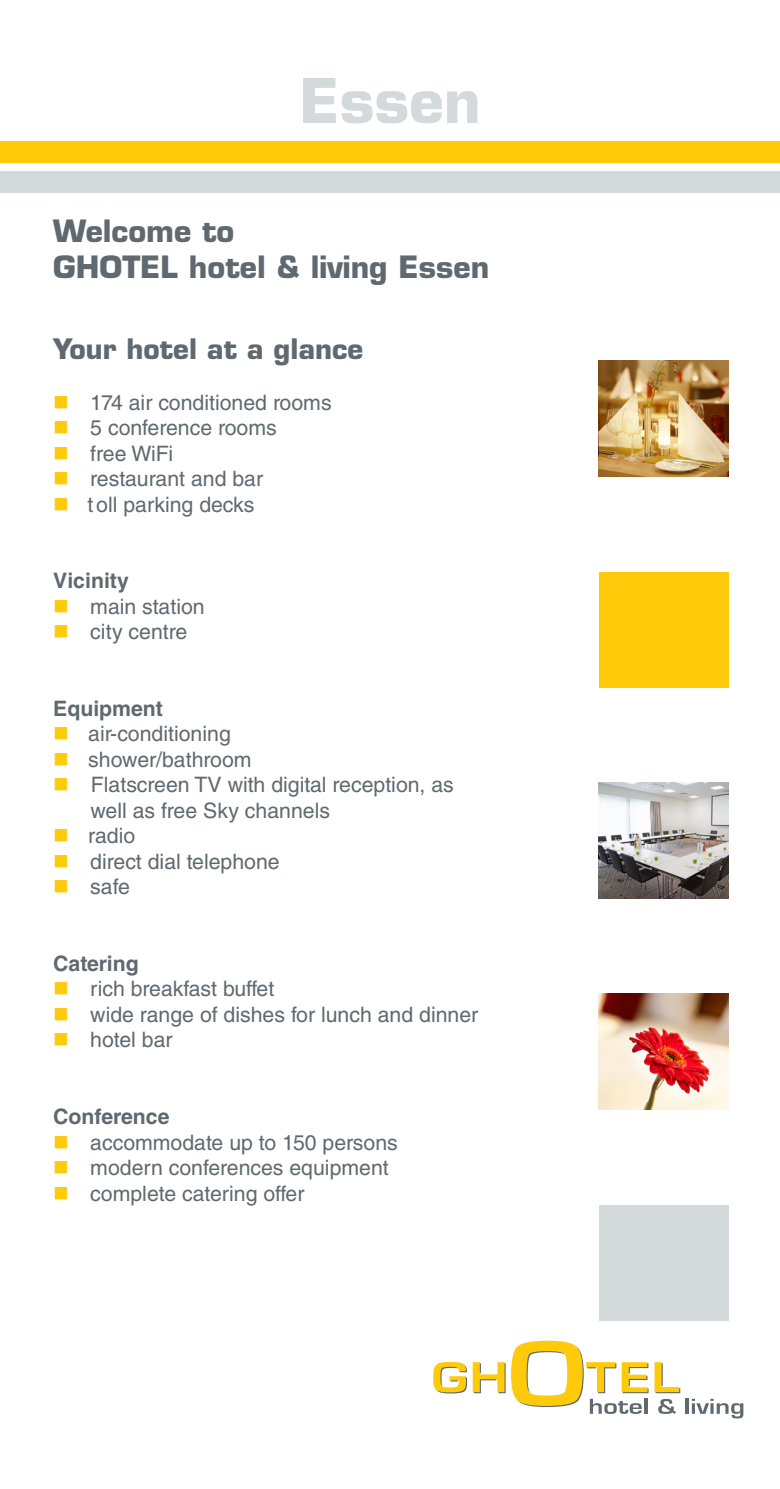
<style>
.page{position:relative;width:780px;height:1489px;background:#fff}
.page>*{position:absolute;margin:0;border:0;box-sizing:border-box;transform-origin:0 0}
.t1{font:700 60px "Eurostile LT Std";color:#d4d9db}
.t2{font:700 30px "Eurostile LT Std";color:#5f696f}
.t3{font:700 27.5px "Eurostile LT Std";color:#5f696f}
.t4{font:21.25px "Helvetica LT Std";color:#5f696f}
.t5{font:700 21.25px "Helvetica LT Std";color:#5f696f}
.s1{color:#feca0a}
</style>
<div class="page">
<svg style="left:433px;top:1340px;width:247px;height:73px"></svg>
<hr style="left:685px;top:1398px;width:3px;height:15px;background:#5f696f">
<svg style="left:691px;top:1398px;width:52px;height:20px"></svg>
<div style="left:0;top:171px;width:780px;height:22px;background:#d4d9db"></div>
<div style="left:0;top:142px;width:780px;height:21px;background:#feca0a"></div>
<img style="left:598px;top:361px;width:130px;height:116px">
<div style="left:598px;top:572px;width:130px;height:115px;background:#feca0a"></div>
<img style="left:598px;top:993px;width:130px;height:116px">
<img style="left:598px;top:782px;width:130px;height:116px">
<div style="left:598px;top:1204px;width:130px;height:116px;background:#d4d9db"></div>
<p class="t1" style="left:299px;top:64px;width:183px">Essen</p>
<p class="t2" style="left:53px;top:212px;width:183px">Welcome to</p>
<p class="t2" style="left:53px;top:248px;width:437px">GHOTEL hotel &amp; living Essen</p>
<p class="t3" style="left:53px;top:331px;width:312px">Your hotel at a glance</p>
<p class="t4" style="left:53px;top:390px;width:280px"><span class="s1">■</span> 174 air conditioned rooms</p>
<p class="t4" style="left:53px;top:415px;width:225px"><span class="s1">■</span> 5 conference rooms</p>
<p class="t4" style="left:53px;top:441px;width:121px"><span class="s1">■</span> free WiFi</p>
<p class="t4" style="left:53px;top:466px;width:211px"><span class="s1">■</span> restaurant and bar</p>
<p class="t4" style="left:53px;top:492px;width:203px"><span class="s1">■</span> toll parking decks</p>
<p class="t5" style="left:53px;top:567px;width:77px">Vicinity</p>
<p class="t4" style="left:53px;top:594px;width:153px"><span class="s1">■</span> main station</p>
<p class="t4" style="left:53px;top:619px;width:135px"><span class="s1">■</span> city centre</p>
<p class="t5" style="left:53px;top:695px;width:111px">Equipment</p>
<p class="t4" style="left:53px;top:721px;width:179px"><span class="s1">■</span> air-conditioning</p>
<p class="t4" style="left:53px;top:747px;width:200px"><span class="s1">■</span> shower/bathroom</p>
<p class="t4" style="left:53px;top:772px;width:402px"><span class="s1">■</span> Flatscreen TV with digital reception, as</p>
<p class="t4" style="left:90px;top:798px;width:241px">well as free Sky channels</p>
<p class="t4" style="left:53px;top:823px;width:84px"><span class="s1">■</span> radio</p>
<p class="t4" style="left:53px;top:849px;width:228px"><span class="s1">■</span> direct dial telephone</p>
<p class="t4" style="left:53px;top:874px;width:78px"><span class="s1">■</span> safe</p>
<p class="t5" style="left:53px;top:950px;width:87px">Catering</p>
<p class="t4" style="left:53px;top:976px;width:223px"><span class="s1">■</span> rich breakfast buffet</p>
<p class="t4" style="left:53px;top:1002px;width:426px"><span class="s1">■</span> wide range of dishes for lunch and dinner</p>
<p class="t4" style="left:53px;top:1027px;width:121px"><span class="s1">■</span> hotel bar</p>
<p class="t5" style="left:53px;top:1103px;width:118px">Conference</p>
<p class="t4" style="left:53px;top:1129px;width:346px"><span class="s1">■</span> accommodate up to 150 persons</p>
<p class="t4" style="left:53px;top:1155px;width:337px"><span class="s1">■</span> modern conferences equipment</p>
<p class="t4" style="left:53px;top:1180px;width:253px"><span class="s1">■</span> complete catering offer</p>
</div>
